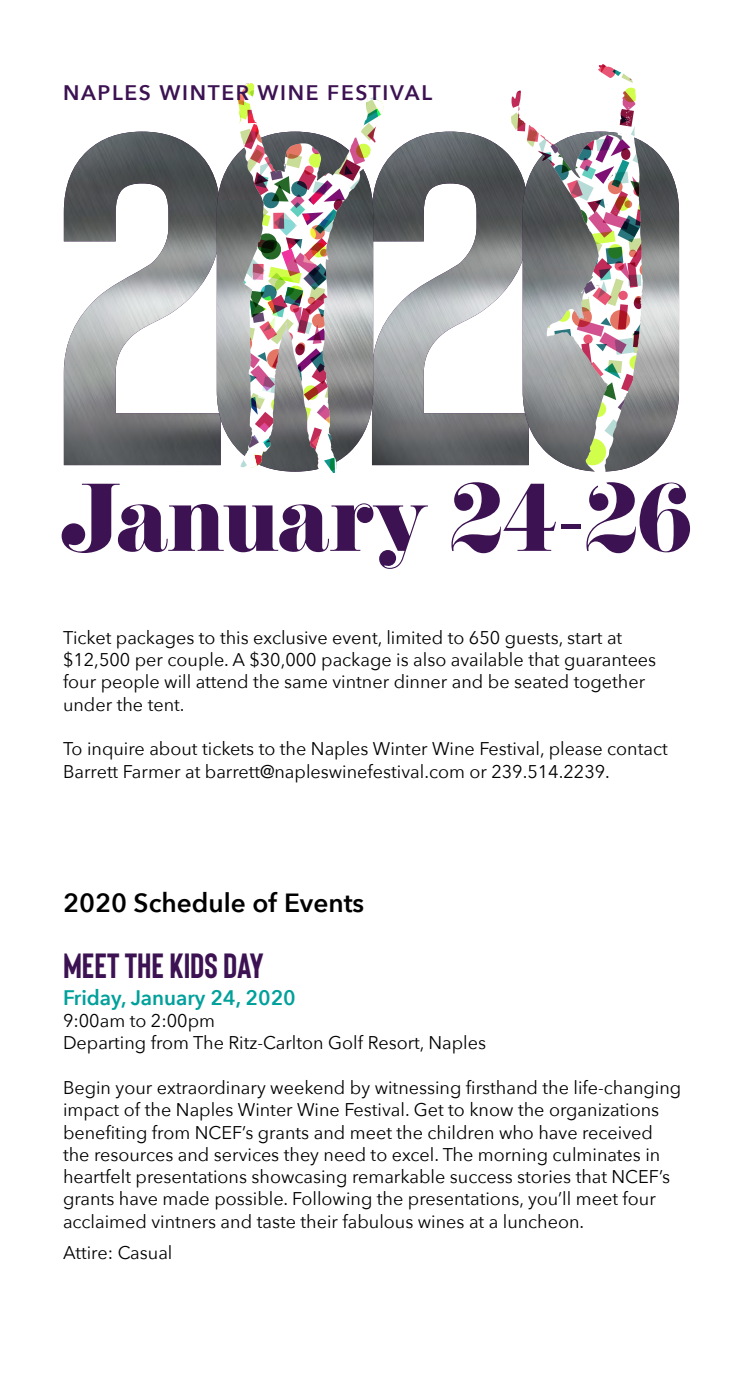
<style>
.page{position:relative;width:756px;height:1386px;background:#fff}
.page>*{position:absolute;margin:0;border:0;box-sizing:border-box;transform-origin:0 0}
.t1{font:83.83px "Eloquent JF Pro";letter-spacing:-.01em;color:#3c1252}
.t2{font:700 35px "Bison";color:#3c1252}
.t3{font:600 26.25px "Avenir Next";color:#000}
.t4{font:600 21px "Avenir Next";letter-spacing:.08em;color:#3c1252}
.t5{font:600 21px "Avenir Next";color:#00a09b}
.t6{font:18.38px/22.2px "Avenir Next";color:#000}
</style>
<div class="page">
<img style="left:64px;top:132px;width:153px;height:333px">
<img style="left:384px;top:132px;width:126px;height:333px">
<img style="left:643px;top:142px;width:36px;height:320px">
<img style="left:217px;top:154px;width:20px;height:312px">
<img style="left:264px;top:97px;width:120px;height:377px">
<img style="left:237px;top:83px;width:27px;height:385px">
<svg style="left:510px;top:64px;width:133px;height:408px"></svg>
<svg style="left:510px;top:65px;width:115px;height:113px"></svg>
<p class="t4" style="left:63px;top:74px;width:371px">NAPLES WINTER WINE FESTIVAL</p>
<h1 class="t1" style="left:61px;top:473px;width:633px">January 24-26</h1>
<p class="t6" style="left:63px;top:625px;width:595px">Ticket packages to this exclusive event, limited to 650 guests, start at $12,500 per couple. A $30,000 package is also available that guarantees four people will attend the same vintner dinner and be seated together under the tent.</p>
<p class="t6" style="left:63px;top:737px;width:606px">To inquire about tickets to the Naples Winter Wine Festival, please contact<br>Barrett Farmer at barrett@napleswinefestival.com or 239.514.2239.</p>
<h3 class="t3" style="left:63px;top:880px;width:303px">2020 Schedule of Events</h3>
<h2 class="t2" style="left:63px;top:944px;width:202px">MEET THE KIDS DAY</h2>
<p class="t5" style="left:63px;top:979px;width:234px">Friday, January 24, 2020</p>
<p class="t6" style="left:63px;top:1009px;width:425px">9:00am to 2:00pm<br>Departing from The Ritz-Carlton Golf Resort, Naples</p>
<p class="t6" style="left:63px;top:1076px;width:620px">Begin your extraordinary weekend by witnessing firsthand the life-changing impact of the Naples Winter Wine Festival. Get to know the organizations benefiting from NCEF’s grants and meet the children who have received the resources and services they need to excel. The morning culminates in heartfelt presentations showcasing remarkable success stories that NCEF’s grants have made possible. Following the presentations, you’ll meet four acclaimed vintners and taste their fabulous wines at a luncheon.</p>
<p class="t6" style="left:63px;top:1241px;width:111px">Attire: Casual</p>
</div>
